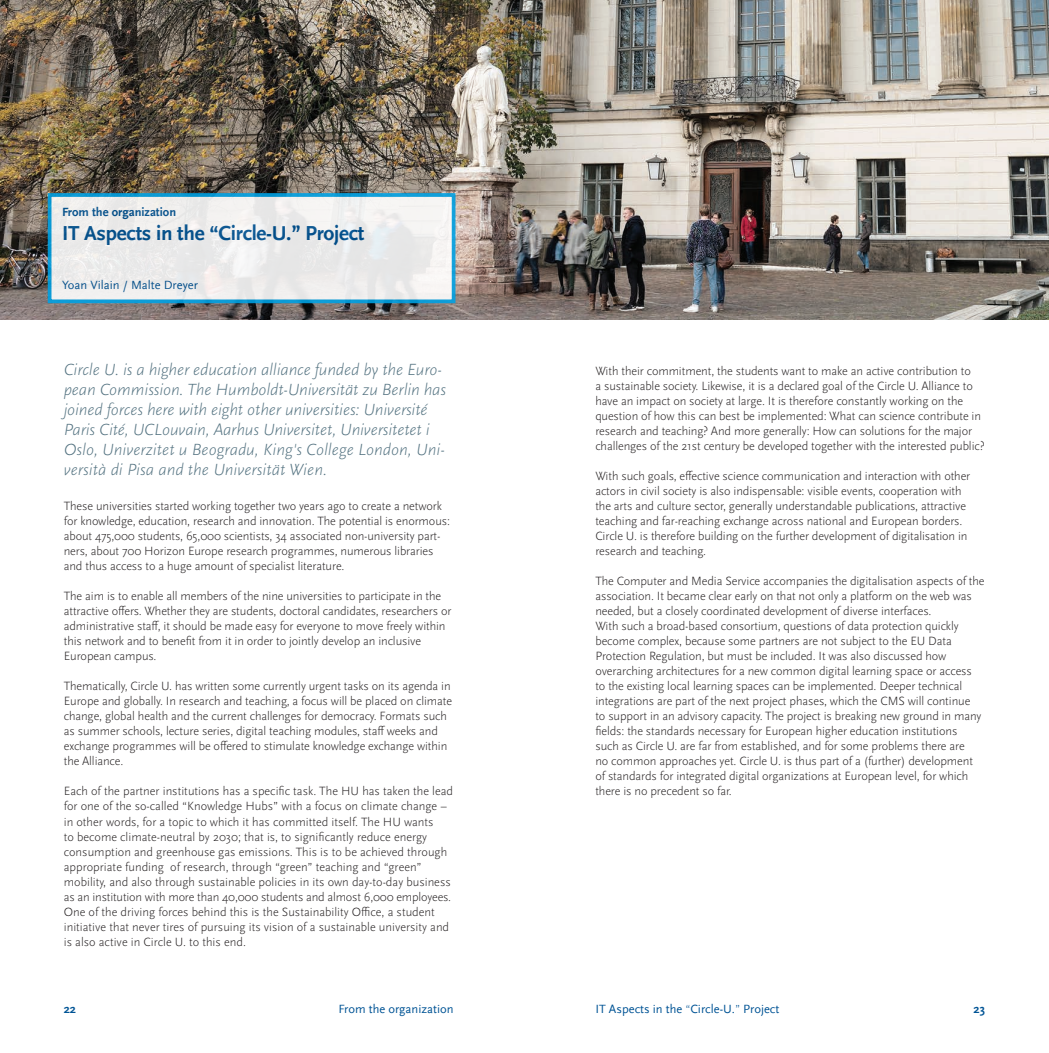
<style>
.page{position:relative;width:1049px;height:1053px;background:#fff}
.page>*{position:absolute;margin:0;border:0;box-sizing:border-box;transform-origin:0 0}
.t1{font:700 21.25px "HU Scala Sans";letter-spacing:-.015em;color:#005495}
.t2{font:italic 300 16.88px/20px "Scala Sans Pro";letter-spacing:-.01em;color:#557482}
.t3{font:300 12.5px/15px "Scala Sans Pro";letter-spacing:-.01em;color:#231f20}
.t4{font:12.5px "HU Scala Sans";color:#005495}
.t5{font:700 12.5px "HU Scala Sans";color:#005495}
.t6{font:700 12.5px "Scala Sans Pro";color:#005495}
.s1{font-family:"Scala Sans Pro";font-weight:300}
</style>
<div class="page">
<img style="left:0;top:0;width:1049px;height:320px">
<div style="left:50px;top:195px;width:404px;height:106px;background:#edecec"></div>
<div style="left:48px;top:193px;width:407px;height:110px;border:4px solid #00a1e3"></div>
<p class="t5" style="left:62px;top:205px;width:116px">From the organization</p>
<h1 class="t1" style="left:62px;top:221px;width:304px">IT Aspects in the “Circle-U.” Project</h1>
<p class="t4" style="left:62px;top:278px;width:137px">Yoan Vilain / Malte Dreyer</p>
<p class="t2" style="left:64px;top:359px;width:384px">Circle U. is a higher education alliance funded by the Euro&shy;pean Commission. The Humboldt-Universität zu Berlin has joined forces here with eight other universities: Université Paris Cité, UCLouvain, Aarhus Universitet, Universitetet i Oslo, Univerzitet u Beogradu, King's College London, Uni&shy;versità di Pisa and the Universität Wien.</p>
<p class="t3" style="left:64px;top:498px;width:388px">These universities started working together two years ago to create a network for knowledge, education, research and innovation. The potential is enormous: about 475,000 students, 65,000 scientists, 34 associated non-university part&shy;ners, about 700 Horizon Europe research programmes, numerous libraries and thus access to a huge amount of specialist literature.</p>
<p class="t3" style="left:64px;top:588px;width:389px">The aim is to enable all members of the nine universities to participate in the attractive offers. Whether they are students, doctoral candidates, researchers or administrative staff, it should be made easy for everyone to move freely within this network and to benefit from it in order to jointly develop an inclusive European campus.</p>
<p class="t3" style="left:64px;top:678px;width:390px">Thematically, Circle U. has written some currently urgent tasks on its agenda in Europe and globally. In research and teaching, a focus will be placed on climate change, global health and the current challenges for democracy. Formats such as summer schools, lecture series, digital teaching modules, staff weeks and exchange programmes will be offered to stimulate knowledge exchange within the Alliance.</p>
<p class="t3" style="left:64px;top:783px;width:391px">Each of the partner institutions has a specific task. The HU has taken the lead for one of the so-called “Knowledge Hubs” with a focus on climate change – in other words, for a topic to which it has committed itself. The HU wants<br>to become climate-neutral by 2030; that is, to significantly reduce energy consumption and greenhouse gas emissions. This is to be achieved through appropriate funding of research, through “green” teaching and “green” mobility, and also through sustainable policies in its own day-to-day business as an institution with more than 40,000 students and almost 6,000 employees.<br>One of the driving forces behind this is the Sustainability Office, a student initiative that never tires of pursuing its vision of a sustainable university and is also active in Circle U. to this end.</p>
<p class="t3" style="left:595px;top:363px;width:391px">With their commitment, the students want to make an active contribution to<br>a sustainable society. Likewise, it is a declared goal of the Circle U. Alliance to have an impact on society at large. It is therefore constantly working on the question of how this can best be implemented: What can science contribute in research and teaching? And more generally: How can solutions for the major challenges of the 21st century be developed together with the interested public?</p>
<p class="t3" style="left:595px;top:468px;width:376px">With such goals, effective science communication and interaction with other actors in civil society is also indispensable: visible events, cooperation with the arts and culture sector, generally understandable publications, attractive teaching and far-reaching exchange across national and European borders.<br>Circle U. is therefore building on the further development of digitalisation in research and teaching.</p>
<p class="t3" style="left:595px;top:573px;width:391px">The Computer and Media Service accompanies the digitalisation aspects of the association. It became clear early on that not only a platform on the web was needed, but a closely coordinated development of diverse interfaces.<br>With such a broad-based consortium, questions of data protection quickly become complex, because some partners are not subject to the EU Data Protection Regulation, but must be included. It was also discussed how overarching architectures for a new common digital learning space or access to the existing local learning spaces can be implemented. Deeper technical integrations are part of the next project phases, which the CMS will continue<br>to support in an advisory capacity. The project is breaking new ground in many fields: the standards necessary for European higher education institutions<br>such as Circle U. are far from established, and for some problems there are<br>no common approaches yet. Circle U. is thus part of a (further) development of standards for integrated digital organizations at European level, for which there is no precedent so far.</p>
<p class="t4" style="left:338px;top:1001px;width:117px">From the organization</p>
<p class="t4" style="left:595px;top:1001px;width:185px">IT Aspects in the <span class="s1">“</span>Circle-U.<span class="s1">”</span> Project</p>
<p class="t6" style="left:64px;top:1001px;width:14px">22</p>
<p class="t6" style="left:973px;top:1001px;width:13px">23</p>
</div>
